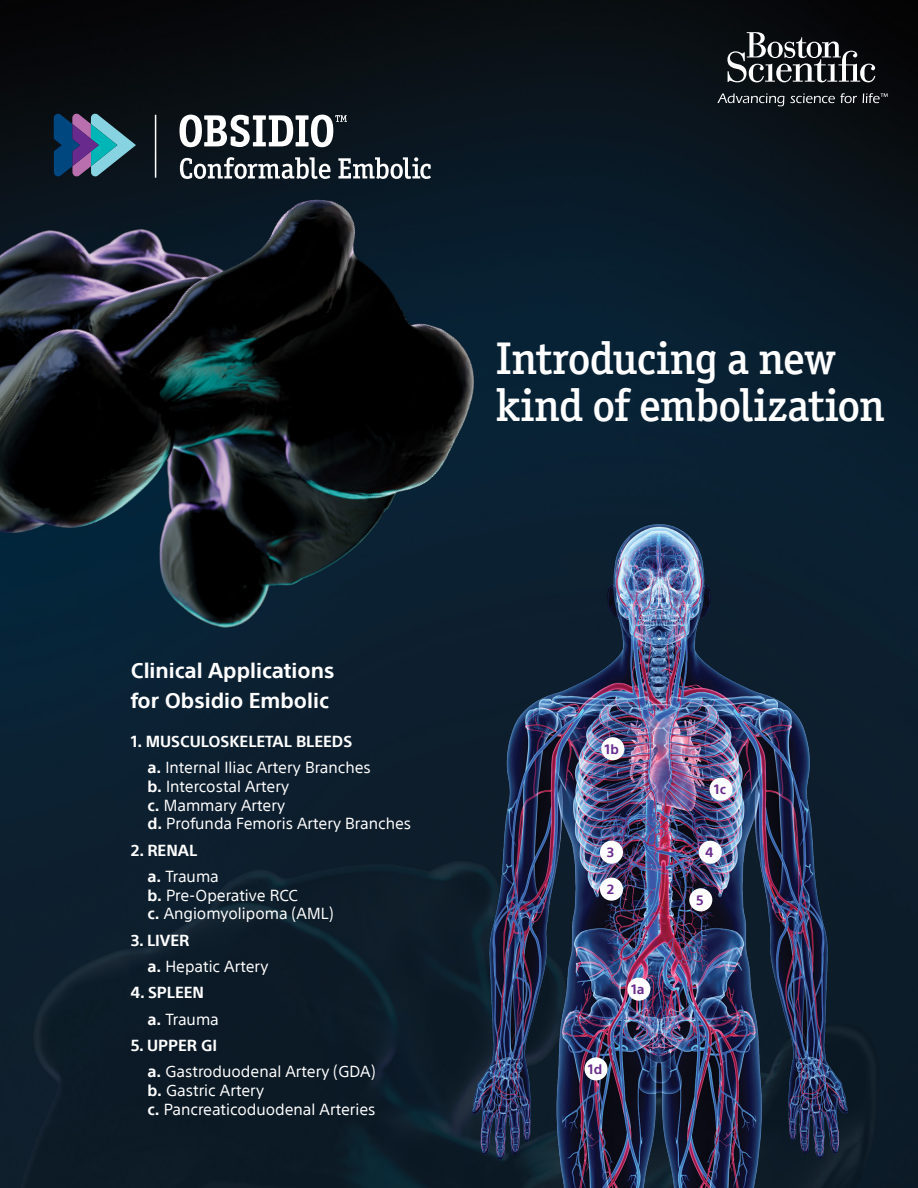
<style>
.page{position:relative;width:918px;height:1188px;background:#fff}
.page>*{position:absolute;margin:0;border:0;box-sizing:border-box;transform-origin:0 0}
.t1{font:500 45.9px/46.8px "Officina Ser ITC Std";letter-spacing:-.015em;color:#fff}
.t2{font:700 21px/30px "SST";color:#fff}
.t3{font:15.6px/18.8px "SST";color:#fff}
.t4{font:700 15.6px/26.4px "SST";color:#fff}
.t5{font:700 13.2px "SST";color:#682b8d}
.s1{font-weight:700}
.s2{font-weight:400}
</style>
<div class="page">
<img style="left:0;top:0;width:918px;height:713px">
<div style="left:0;top:713px;width:918px;height:475px;background:#0d1d2b"></div>
<svg style="left:727px;top:32px;width:148px;height:50px"></svg>
<svg style="left:717px;top:94px;width:67px;height:12px"></svg>
<svg style="left:790px;top:93px;width:67px;height:10px"></svg>
<svg style="left:863px;top:93px;width:25px;height:10px"></svg>
<img style="left:454px;top:487px;width:413px;height:701px">
<div style="left:601px;top:737px;width:23px;height:23px;background:#fff;border-radius:50%"></div>
<div style="left:710px;top:778px;width:23px;height:23px;background:#fff;border-radius:50%"></div>
<div style="left:600px;top:841px;width:23px;height:23px;background:#fff;border-radius:50%"></div>
<div style="left:699px;top:841px;width:23px;height:23px;background:#fff;border-radius:50%"></div>
<div style="left:600px;top:878px;width:23px;height:23px;background:#fff;border-radius:50%"></div>
<div style="left:689px;top:888px;width:23px;height:23px;background:#fff;border-radius:50%"></div>
<div style="left:627px;top:978px;width:23px;height:23px;background:#fff;border-radius:50%"></div>
<div style="left:584px;top:1057px;width:24px;height:23px;background:#fff;border-radius:50%"></div>
<img style="left:0;top:74px;width:535px;height:648px">
<h1 class="t1" style="left:496px;top:335px;width:391px">Introducing a new kind of embolization</h1>
<h2 class="t2" style="left:131px;top:655px;width:205px">Clinical Applications for Obsidio Embolic</h2>
<p class="t3" style="left:147px;top:728px;width:225px;line-height:26.4px;text-indent:-17px"><span class="s1">1. MUSCULOSKELETAL BLEEDS<br>a.</span> Internal Iliac Artery Branches</p>
<p class="t3" style="left:147px;top:777px;width:265px"><span class="s1">b.</span> Intercostal Artery<br><span class="s1">c.</span> Mammary Artery<br><span class="s1">d.</span> Profunda Femoris Artery Branches</p>
<p class="t4" style="left:147px;top:837px;width:73px;text-indent:-17px">2. RENAL<br>a. <span class="s2">Trauma</span></p>
<p class="t3" style="left:147px;top:886px;width:187px"><span class="s1">b.</span> Pre-Operative RCC<br><span class="s1">c.</span> Angiomyolipoma (AML)</p>
<p class="t3" style="left:147px;top:927px;width:123px;line-height:26.4px;text-indent:-17px"><span class="s1">3. LIVER<br>a.</span> Hepatic Artery</p>
<p class="t4" style="left:147px;top:980px;width:73px;text-indent:-17px">4. SPLEEN a. <span class="s2">Trauma</span></p>
<p class="t3" style="left:147px;top:1032px;width:230px;line-height:26.4px;text-indent:-17px"><span class="s1">5. UPPER GI<br>a.</span> Gastroduodenal Artery (GDA)</p>
<p class="t3" style="left:147px;top:1081px;width:230px"><span class="s1">b.</span> Gastric Artery<br><span class="s1">c.</span> Pancreaticoduodenal Arteries</p>
<p class="t5" style="left:605px;top:741px;width:16px">1b</p>
<p class="t5" style="left:714px;top:782px;width:14px">1c</p>
<p class="t5" style="left:607px;top:845px;width:9px">3</p>
<p class="t5" style="left:705px;top:845px;width:9px">4</p>
<p class="t5" style="left:607px;top:882px;width:9px">2</p>
<p class="t5" style="left:696px;top:892px;width:9px">5</p>
<p class="t5" style="left:588px;top:1061px;width:16px">1d</p>
<p class="t5" style="left:631px;top:982px;width:15px">1a</p>
</div>
